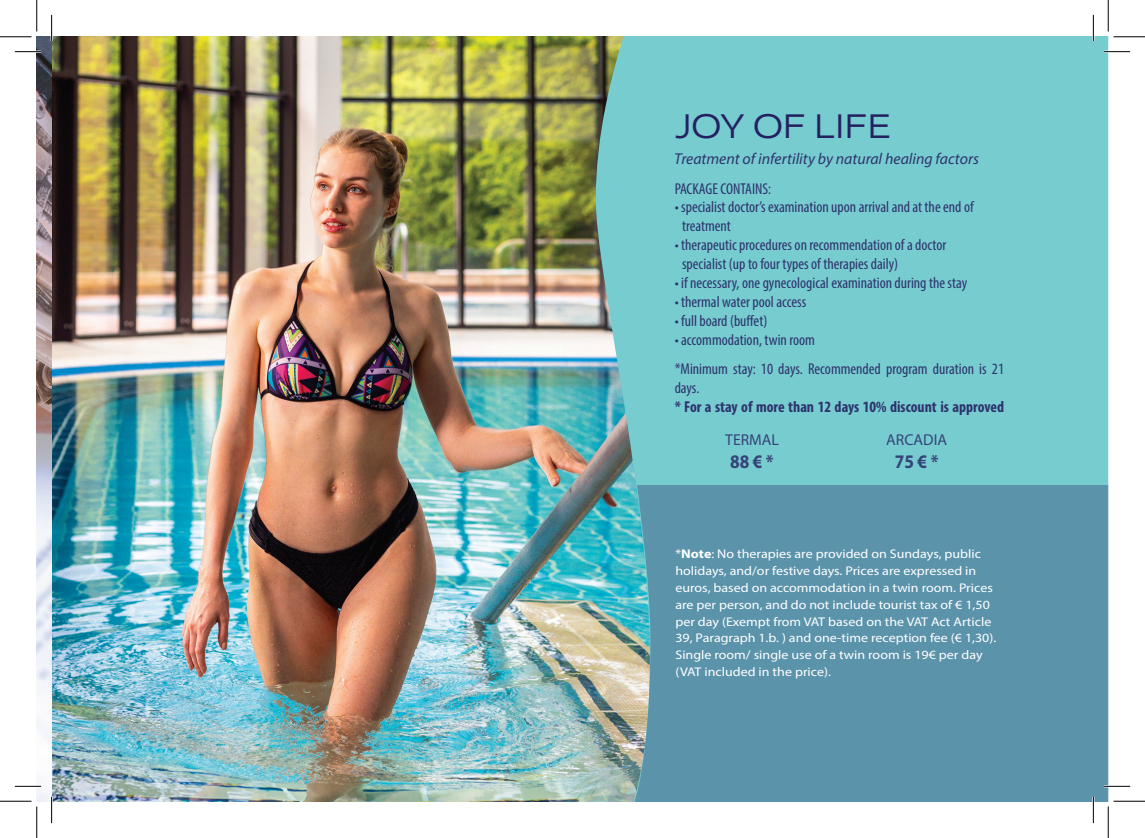
<style>
.page{position:relative;width:1145px;height:838px;background:#fff}
.page>*{position:absolute;margin:0;border:0;box-sizing:border-box;transform-origin:0 0}
.t1{font:32.2px "Final Six";color:#252161;scale:1.13 1}
.t2{font:700 19.25px "Myriad Pro";color:#252161;scale:.9 1}
.t3{font:condensed 15.75px/18.9px "Myriad Pro";color:#252161}
.t4{font:700 condensed 15.75px "Myriad Pro";color:#252161}
.t5{font:italic 15.75px "Myriad Pro";color:#252161}
.t6{font:15.75px "Myriad Pro";color:#252161}
.t7{font:12.6px/16.8px "Myriad Pro";color:#fff;scale:1.11 1}
.s1{font-weight:700}
</style>
<div class="page">
<img style="left:52px;top:37px;width:544px;height:764px">
<img style="left:37px;top:37px;width:15px;height:764px">
<svg style="left:596px;top:37px;width:512px;height:764px;background:#77c8cc"></svg>
<div style="left:633px;top:485px;width:475px;height:316px;background:#5b93ab"></div>
<hr style="left:15px;top:51px;width:26px;height:2px;background:#fff">
<hr style="left:1104px;top:51px;width:26px;height:2px;background:#fff">
<hr style="left:15px;top:785px;width:26px;height:2px;background:#fff">
<hr style="left:1104px;top:785px;width:26px;height:2px;background:#fff">
<hr style="left:51px;top:15px;width:2px;height:26px;background:#fff">
<hr style="left:51px;top:796px;width:2px;height:27px;background:#fff">
<hr style="left:1092px;top:15px;width:2px;height:26px;background:#fff">
<hr style="left:1092px;top:796px;width:2px;height:27px;background:#fff">
<svg style="left:15px;top:51px;width:26px;height:1px"></svg>
<svg style="left:1104px;top:51px;width:26px;height:1px"></svg>
<svg style="left:15px;top:786px;width:26px;height:1px"></svg>
<svg style="left:1104px;top:786px;width:26px;height:1px"></svg>
<svg style="left:51px;top:15px;width:1px;height:26px"></svg>
<svg style="left:51px;top:796px;width:1px;height:27px"></svg>
<svg style="left:1093px;top:15px;width:1px;height:26px"></svg>
<svg style="left:1093px;top:796px;width:1px;height:27px"></svg>
<hr style="left:0;top:36px;width:32px;height:1px;background:#000">
<hr style="left:1113px;top:36px;width:32px;height:1px;background:#000">
<hr style="left:0;top:800px;width:32px;height:1px;background:#000">
<hr style="left:1113px;top:800px;width:32px;height:1px;background:#000">
<hr style="left:36px;top:0;width:1px;height:31px;background:#000">
<hr style="left:36px;top:806px;width:1px;height:31px;background:#000">
<hr style="left:1108px;top:0;width:1px;height:31px;background:#000">
<hr style="left:1108px;top:806px;width:1px;height:31px;background:#000">
<h1 class="t1" style="left:675px;top:103px;width:193px">JOY OF LIFE</h1>
<p class="t5" style="left:675px;top:149px;width:306px">Treatment of infertility by natural healing factors</p>
<p class="t3" style="left:675px;top:179px;width:98px">PACKAGE CONTAINS:</p>
<p class="t3" style="left:682px;top:197px;width:293px;text-indent:-7px">• specialist doctor’s examination upon arrival and at the end of treatment</p>
<p class="t3" style="left:682px;top:235px;width:266px;text-indent:-7px">• therapeutic procedures on recommendation of a doctor specialist (up to four types of therapies daily)</p>
<p class="t3" style="left:675px;top:273px;width:294px">• if necessary, one gynecological examination during the stay</p>
<p class="t3" style="left:675px;top:292px;width:133px">• thermal water pool access</p>
<p class="t3" style="left:675px;top:311px;width:94px">• full board (buffet)</p>
<p class="t3" style="left:675px;top:325px;width:331px;line-height:28.9px">• accommodation, twin room<br>*Minimum stay: 10 days. Recommended program duration is 21</p>
<p class="t3" style="left:675px;top:377px;width:26px">days.</p>
<p class="t4" style="left:675px;top:396px;width:331px">* For a stay of more than 12 days 10% discount is approved</p>
<p class="t6" style="left:725px;top:430px;width:55px">TERMAL</p>
<p class="t2" style="left:730px;top:449px;width:50px">88 € *</p>
<p class="t6" style="left:886px;top:430px;width:62px">ARCADIA</p>
<p class="t2" style="left:895px;top:449px;width:50px">75 € *</p>
<p class="t7" style="left:675px;top:545px;width:291px">*<span class="s1">Note</span>: No therapies are provided on Sundays, public holidays, and/or festive days. Prices are expressed in euros, based on accommodation in a twin room. Prices are per person, and do not include tourist tax of € 1,50 per day (Exempt from VAT based on the VAT Act Article 39, Paragraph 1.b. ) and one-time reception fee (€ 1,30).<br>Single room/ single use of a twin room is 19€ per day (VAT included in the price).</p>
</div>
